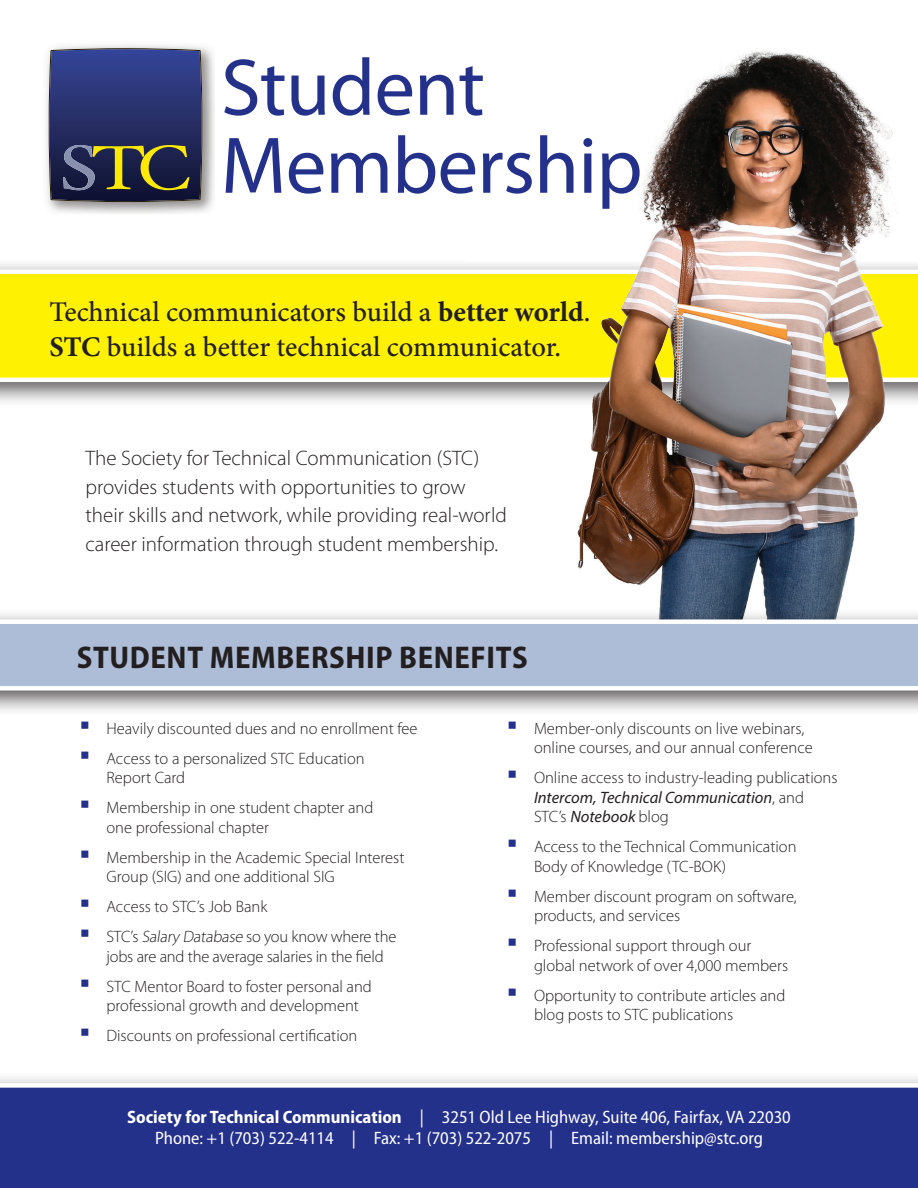
<style>
.page{position:relative;width:918px;height:1188px;background:#fff}
.page>*{position:absolute;margin:0;border:0;box-sizing:border-box;transform-origin:0 0}
.t1{font:81px/78px "Myriad Pro";letter-spacing:-.01em;color:#24318b}
.t2{font:700 semi-condensed 31.5px "Myriad Pro";letter-spacing:.02em;color:#231f20}
.t3{font:500 28.5px/34.2px "Minion Pro";color:#231f20}
.t4{font:300 21px/28.5px "Myriad Pro";color:#231f20}
.t5{font:semi-condensed 18px/21.6px "Myriad Pro";color:#fff;text-align:center}
.t6{font:300 16.5px/30px "Myriad Pro";color:#231f20}
.s1{font-weight:700}
.s2{font-weight:400;font-style:italic}
</style>
<div class="page">
<div style="left:0;top:258px;width:918px;height:150px;background:#231f20;opacity:.75"></div>
<svg style="left:0;top:270px;width:469px;height:112px;background:#fff214"></svg>
<img style="left:46px;top:45px;width:169px;height:169px">
<svg style="left:48px;top:48px;width:155px;height:154px;background:#373e66"></svg>
<div style="left:0;top:1072px;width:918px;height:116px;background:#231f20;opacity:.75"></div>
<div style="left:0;top:1083px;width:918px;height:105px;background:#24318b"></div>
<img style="left:469px;top:51px;width:449px;height:557px">
<div style="left:0;top:608px;width:918px;height:109px;background:#231f20;opacity:.75"></div>
<svg style="left:0;top:619px;width:918px;height:72px;background:#b7c3db"></svg>
<h1 class="t1" style="left:221px;top:47px;width:423px">Student<br>Membership</h1>
<h3 class="t3" style="left:50px;top:295px;width:542px">Technical communicators build a <span class="s1">better world</span>.<br><span class="s1">STC</span> builds a better technical communicator.</h3>
<p class="t4" style="left:86px;top:444px;width:423px">The Society for Technical Communication (STC) provides students with opportunities to grow their skills and network, while providing real-world career information through student membership.</p>
<h2 class="t2" style="left:77px;top:640px;width:452px">STUDENT MEMBERSHIP BENEFITS</h2>
<p class="t6" style="left:106px;top:714px;width:313px">Heavily discounted dues and no enrollment fee<br>Access to a personalized STC Education</p>
<p class="t6" style="left:106px;top:763px;width:268px">Report Card<br>Membership in one student chapter and</p>
<p class="t6" style="left:106px;top:813px;width:300px">one professional chapter<br>Membership in the Academic Special Interest</p>
<p class="t6" style="left:106px;top:862px;width:291px">Group (SIG) and one additional SIG<br>Access to STC’s Job Bank<br>STC’s Salary Database so you know where the</p>
<p class="t6" style="left:106px;top:942px;width:279px">jobs are and the average salaries in the field<br>STC Mentor Board to foster personal and</p>
<p class="t6" style="left:106px;top:991px;width:254px">professional growth and development<br>Discounts on professional certification</p>
<p class="t6" style="left:534px;top:719px;width:280px;line-height:19.5px">Member-only discounts on live webinars, online courses, and our annual conference</p>
<p class="t6" style="left:534px;top:768px;width:305px;line-height:19.5px">Online access to industry-leading publications<br><span class="s2">Intercom, Technical Communication</span>, and<br>STC’s <span class="s2">Notebook</span> blog</p>
<p class="t6" style="left:534px;top:837px;width:264px;line-height:19.5px">Access to the Technical Communication<br>Body of Knowledge (TC-BOK)</p>
<p class="t6" style="left:534px;top:887px;width:264px;line-height:19.5px">Member discount program on software, products, and services</p>
<p class="t6" style="left:534px;top:936px;width:256px;line-height:19.5px">Professional support through our global network of over 4,000 members</p>
<p class="t6" style="left:534px;top:986px;width:253px;line-height:19.5px">Opportunity to contribute articles and blog posts to STC publications</p>
<p class="t5" style="left:127px;top:1106px;width:665px"><span class="s1">Society for Technical Communication</span> | 3251 Old Lee Highway, Suite 406, Fairfax, VA 22030<br>Phone: +1 (703) 522-4114 | Fax: +1 (703) 522-2075 | Email: membership@stc.org</p>
</div>
